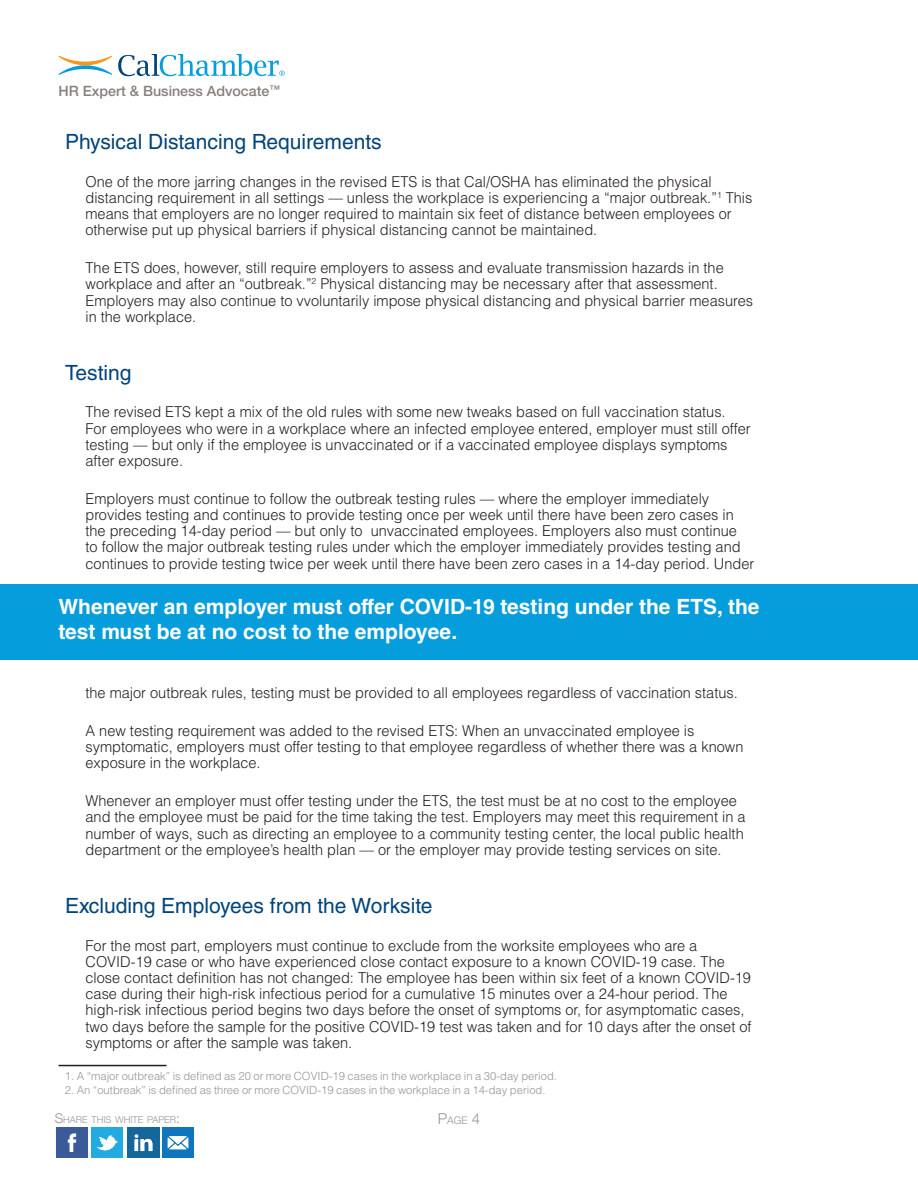
<style>
.page{position:relative;width:918px;height:1188px;background:#fff}
.page>*{position:absolute;margin:0;border:0;box-sizing:border-box;transform-origin:0 0}
.t1{font:700 21px/25.2px "Helvetica LT Std";color:#fff}
.t2{font:21px "Helvetica LT Std";color:#00447b}
.t3{font:300 15px/16.2px "Helvetica LT Std";color:#231f20}
.t4{font:500 14.25px "Helvetica Neue LT Std";color:#867f7c}
.t5{font:300 11.25px "Helvetica LT Std";color:#939598}
.t6{font:300 10.5px "Helvetica Neue LT Std";color:#939598}
.t7{font:300 9.45px "Helvetica Neue LT Std";color:#939598}
.s1{font-size:13.5px}
.s2{font-size:15px}
</style>
<div class="page">
<svg style="left:59px;top:56px;width:53px;height:19px"></svg>
<svg style="left:118px;top:54px;width:167px;height:22px"></svg>
<img style="left:56px;top:1127px;width:138px;height:30px">
<hr style="left:58px;top:1065px;width:108px;height:1px;background:#231f20">
<div style="left:0;top:584px;width:918px;height:75px;background:#069ddc"></div>
<p class="t4" style="left:59px;top:83px;width:223px">HR Expert &amp; Business Advocate<sup>™</sup></p>
<h1 class="t2" style="left:65px;top:129px;width:318px">Physical Distancing Requirements</h1>
<p class="t3" style="left:86px;top:173px;width:668px">One of the more jarring changes in the revised ETS is that Cal/OSHA has eliminated the physical distancing requirement in all settings — unless the workplace is experiencing a “major outbreak.”<sup>1</sup> This means that employers are no longer required to maintain six feet of distance between employees or otherwise put up physical barriers if physical distancing cannot be maintained.</p>
<p class="t3" style="left:86px;top:260px;width:669px">The ETS does, however, still require employers to assess and evaluate transmission hazards in the workplace and after an “outbreak.”<sup>2</sup> Physical distancing may be necessary after that assessment.<br>Employers may also continue to vvoluntarily impose physical distancing and physical barrier measures in the workplace.</p>
<h1 class="t2" style="left:65px;top:360px;width:68px">Testing</h1>
<p class="t3" style="left:86px;top:404px;width:667px">The revised ETS kept a mix of the old rules with some new tweaks based on full vaccination status.<br>For employees who were in a workplace where an infected employee entered, employer must still offer testing — but only if the employee is unvaccinated or if a vaccinated employee displays symptoms after exposure.</p>
<p class="t3" style="left:86px;top:490px;width:670px">Employers must continue to follow the outbreak testing rules — where the employer immediately provides testing and continues to provide testing once per week until there have been zero cases in the preceding 14-day period — but only to unvaccinated employees. Employers also must continue<br>to follow the major outbreak testing rules under which the employer immediately provides testing and continues to provide testing twice per week until there have been zero cases in a 14-day period. Under</p>
<h1 class="t1" style="left:58px;top:594px;width:703px">Whenever an employer must offer COVID-19 testing under the ETS, the test must be at no cost to the employee.</h1>
<p class="t3" style="left:86px;top:685px;width:654px">the major outbreak rules, testing must be provided to all employees regardless of vaccination status.</p>
<p class="t3" style="left:86px;top:723px;width:659px">A new testing requirement was added to the revised ETS: When an unvaccinated employee is symptomatic, employers must offer testing to that employee regardless of whether there was a known exposure in the workplace.</p>
<p class="t3" style="left:86px;top:793px;width:662px">Whenever an employer must offer testing under the ETS, the test must be at no cost to the employee and the employee must be paid for the time taking the test. Employers may meet this requirement in a number of ways, such as directing an employee to a community testing center, the local public health department or the employee’s health plan — or the employer may provide testing services on site.</p>
<h1 class="t2" style="left:65px;top:893px;width:369px">Excluding Employees from the Worksite</h1>
<p class="t3" style="left:86px;top:937px;width:668px">For the most part, employers must continue to exclude from the worksite employees who are a COVID-19 case or who have experienced close contact exposure to a known COVID-19 case. The close contact definition has not changed: The employee has been within six feet of a known COVID-19 case during their high-risk infectious period for a cumulative 15 minutes over a 24-hour period. The high-risk infectious period begins two days before the onset of symptoms or, for asymptomatic cases, two days before the sample for the positive COVID-19 test was taken and for 10 days after the onset of symptoms or after the sample was taken.</p>
<p class="t5" style="left:65px;top:1069px;width:494px">1. A “major outbreak” is defined as 20 or more COVID-19 cases in the workplace in a 30-day period.</p>
<p class="t5" style="left:65px;top:1083px;width:482px">2. An “outbreak” is defined as three or more COVID-19 cases in the workplace in a 14-day period.</p>
<p class="t7" style="left:55px;top:1114px;width:127px"><span class="s1">S</span>HARE THIS WHITE PAPER<span class="s1">:</span></p>
<p class="t6" style="left:438px;top:1114px;width:44px"><span class="s2">P</span>AGE <span class="s2">4</span></p>
</div>
